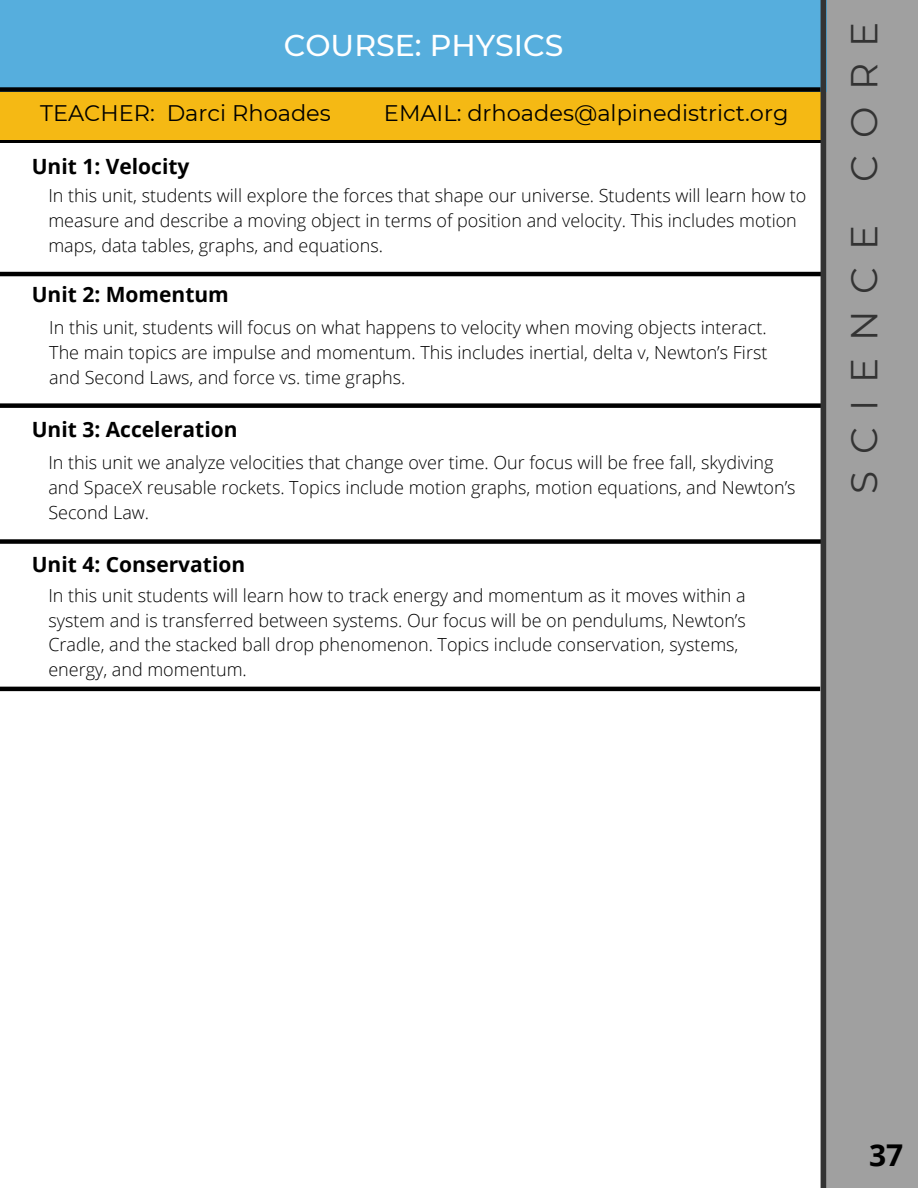
<style>
.page{position:relative;width:918px;height:1188px;background:#fff}
.page>*{position:absolute;margin:0;border:0;box-sizing:border-box;transform-origin:0 0}
.t1{font:37.5px "Montserrat";letter-spacing:.445em;color:#333}
.t2{font:500 30px "Montserrat";color:#fff}
.t3{font:700 30px "Open Sans";color:#000}
.t4{font:22.5px "Montserrat";color:#000}
.t5{font:700 21px "Open Sans";color:#000}
.t6{font:300 18px/24.8px "Open Sans";color:#000}
</style>
<div class="page">
<div style="left:826px;top:0;width:92px;height:1187px;background:#a0a0a0"></div>
<div style="left:0;top:0;width:826px;height:92px;background:#56aedd"></div>
<div style="left:0;top:87px;width:821px;height:5px;background:#000"></div>
<div style="left:0;top:139px;width:823px;height:5px;background:#000"></div>
<div style="left:0;top:92px;width:820px;height:47px;background:#f5b914"></div>
<div style="left:0;top:539px;width:824px;height:5px;background:#000"></div>
<hr style="left:0;top:272px;width:824px;height:4px;background:#000">
<div style="left:0;top:403px;width:824px;height:5px;background:#000"></div>
<div style="left:821px;top:0;width:5px;height:1188px;background:#333"></div>
<hr style="left:0;top:687px;width:820px;height:4px;background:#000">
<h4 class="t2" style="left:284px;top:27px;width:281px">COURSE: PHYSICS</h4>
<h3 class="t4" style="left:40px;top:100px;width:292px">TEACHER: Darci Rhoades</h3>
<h3 class="t4" style="left:384px;top:100px;width:406px">EMAIL: drhoades@alpinedistrict.org</h3>
<h3 class="t5" style="left:32px;top:152px;width:159px">Unit 1: Velocity</h3>
<p class="t6" style="left:48px;top:183px;width:759px">In this unit, students will explore the forces that shape our universe. Students will learn how to measure and describe a moving object in terms of position and velocity. This includes motion maps, data tables, graphs, and equations.</p>
<h3 class="t5" style="left:32px;top:280px;width:199px">Unit 2: Momentum</h3>
<p class="t6" style="left:49px;top:315px;width:720px;text-align:justify">In this unit, students will focus on what happens to velocity when moving objects interact.<br>The main topics are impulse and momentum. This includes inertial, delta v, Newton’s First and Second Laws, and force vs. time graphs.</p>
<h3 class="t5" style="left:32px;top:415px;width:207px">Unit 3: Acceleration</h3>
<p class="t6" style="left:48px;top:450px;width:749px">In this unit we analyze velocities that change over time. Our focus will be free fall, skydiving and SpaceX reusable rockets. Topics include motion graphs, motion equations, and Newton’s<br>Second Law.</p>
<h1 class="t5" style="left:32px;top:550px;width:215px">Unit 4: Conservation</h1>
<p class="t6" style="left:48px;top:583px;width:699px">In this unit students will learn how to track energy and momentum as it moves within a system and is transferred between systems. Our focus will be on pendulums, Newton’s Cradle, and the stacked ball drop phenomenon. Topics include conservation, systems, energy, and momentum.</p>
<h2 class="t1" style="left:841px;top:494px;width:474px;rotate:-90deg">SCIENCE CORE</h2>
<p class="t3" style="left:869px;top:1134px;width:36px">37</p>
</div>
